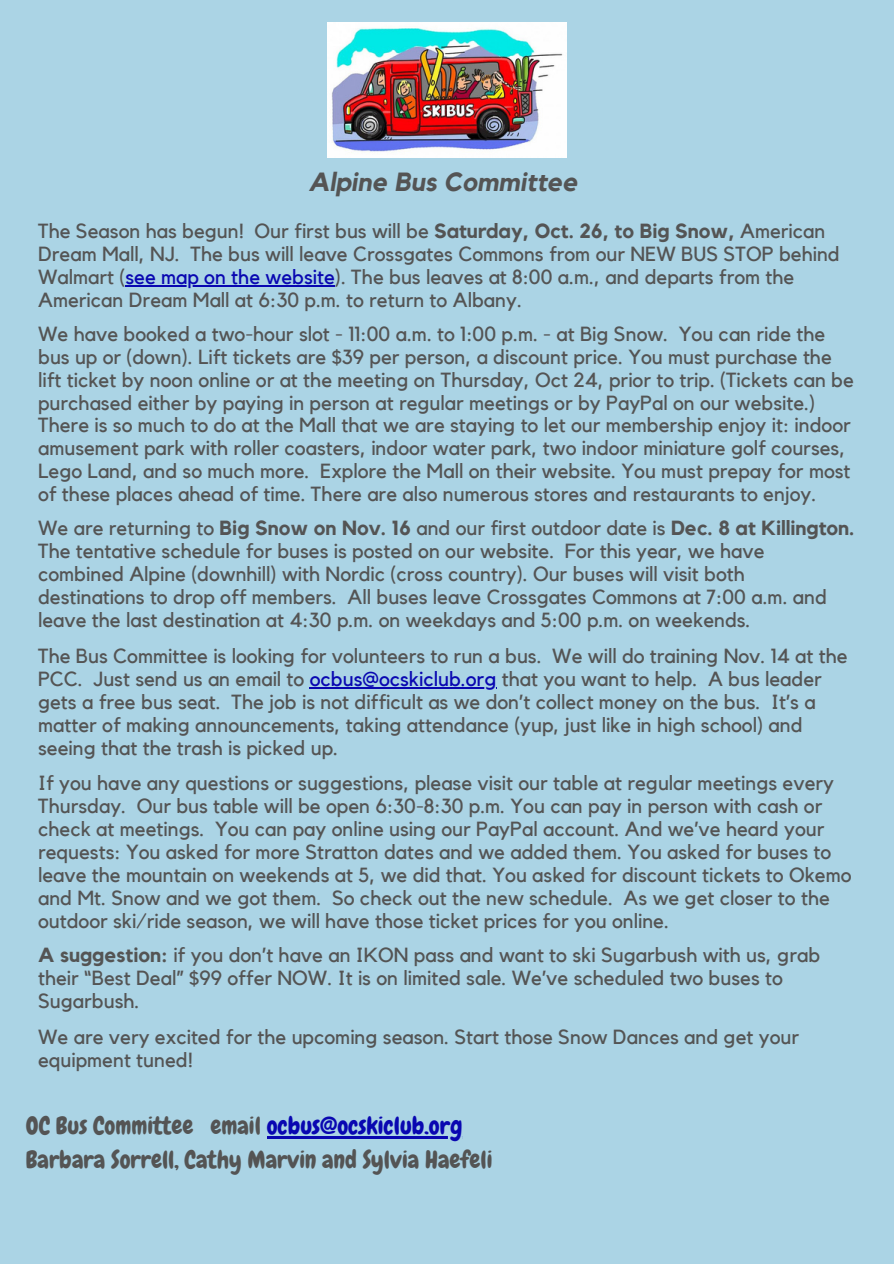
<style>
.page{position:relative;width:894px;height:1264px;background:#fff}
.page>*{position:absolute;margin:0;border:0;box-sizing:border-box;transform-origin:0 0}
.t1{font:italic 700 26.25px "Kollektif";color:#545454}
.t2{font:24.3px "Chewy";color:#545454}
.t3{font:20.4px/23px "Kollektif";color:#545454}
.s1{font-weight:700}
.s2{color:#0907b1}
</style>
<div class="page">
<div style="left:0;top:0;width:893px;height:1263px;background:#abd4e5"></div>
<hr style="left:125px;top:285px;width:210px;height:2px;background:#0907b1">
<hr style="left:309px;top:687px;width:33px;height:2px;background:#0907b1">
<hr style="left:342px;top:687px;width:154px;height:2px;background:#0907b1">
<img style="left:327px;top:22px;width:239px;height:135px">
<hr style="left:266px;top:1136px;width:196px;height:2px;background:#0907b1">
<p class="t1" style="left:308px;top:170px;width:271px">Alpine Bus Committee</p>
<h1 class="t3" style="left:38px;top:220px;width:802px">The Season has begun! Our first bus will be <span class="s1">Saturday, Oct. 26, to Big Snow,</span> American<br>Dream Mall, NJ. The bus will leave Crossgates Commons from our NEW BUS STOP behind<br>Walmart (<span class="s2">see map on the website</span>). The bus leaves at 8:00 a.m., and departs from the</h1>
<p class="t3" style="left:38px;top:283px;width:788px;line-height:34px">American Dream Mall at 6:30 p.m. to return to Albany.<br>We have booked a two-hour slot - 11:00 a.m. to 1:00 p.m. - at Big Snow. You can ride the</p>
<p class="t3" style="left:38px;top:346px;width:817px">bus up or (down). Lift tickets are $39 per person, a discount price. You must purchase the lift ticket by noon online or at the meeting on Thursday, Oct 24, prior to trip. (Tickets can be purchased either by paying in person at regular meetings or by PayPal on our website.)<br>There is so much to do at the Mall that we are staying to let our membership enjoy it: indoor amusement park with roller coasters, indoor water park, two indoor miniature golf courses, Lego Land, and so much more.</p>
<p class="t3" style="left:38px;top:460px;width:813px;text-indent:282px">Explore the Mall on their website. You must prepay for most of these places ahead of time. There are also numerous stores and restaurants to enjoy.</p>
<p class="t3" style="left:38px;top:517px;width:817px">We are returning to <span class="s1">Big Snow on Nov. 16</span> and our first outdoor date is <span class="s1">Dec. 8 at Killington.<br></span>The tentative schedule for buses is posted on our website. For this year, we have combined Alpine (downhill) with Nordic (cross country). Our buses will visit both destinations to drop off members.</p>
<p class="t3" style="left:38px;top:586px;width:790px;text-indent:309px">All buses leave Crossgates Commons at 7:00 a.m. and leave the last destination at 4:30 p.m. on weekdays and 5:00 p.m. on weekends.</p>
<p class="t3" style="left:38px;top:645px;width:810px">The Bus Committee is looking for volunteers to run a bus. We will do training Nov. 14 at the<br>PCC. Just send us an email to <span class="s2">ocbus@ocskiclub.org</span> that you want to help. A bus leader</p>
<p class="t3" style="left:38px;top:691px;width:778px">gets a free bus seat. The job is not difficult as we don’t collect money on the bus. It’s a matter of making announcements, taking attendance (yup, just like in high school) and seeing that the trash is picked up.</p>
<p class="t3" style="left:38px;top:772px;width:797px">If you have any questions or suggestions, please visit our table at regular meetings every Thursday. Our bus table will be open 6:30-8:30 p.m. You can pay in person with cash or check at meetings. You can pay online using our PayPal account. And we’ve heard your requests: You asked for more Stratton dates and we added them. You asked for buses to</p>
<p class="t3" style="left:38px;top:864px;width:814px">leave the mountain on weekends at 5, we did that. You asked for discount tickets to Okemo and Mt. Snow and we got them. So check out the new schedule. As we get closer to the outdoor ski/ride season, we will have those ticket prices for you online.</p>
<p class="t3" style="left:38px;top:944px;width:783px"><span class="s1">A suggestion:</span> if you don’t have an IKON pass and want to ski Sugarbush with us, grab their “Best Deal” $99 offer NOW. It is on limited sale. We’ve scheduled two buses to<br>Sugarbush.</p>
<p class="t3" style="left:38px;top:1025px;width:762px">We are very excited for the upcoming season. Start those Snow Dances and get your equipment tuned!</p>
<p class="t2" style="left:26px;top:1110px;width:438px">OC Bus Committee email <span class="s2">ocbus@ocskiclub.org</span></p>
<p class="t2" style="left:26px;top:1144px;width:468px">Barbara Sorrell, Cathy Marvin and Sylvia Haefeli</p>
</div>
